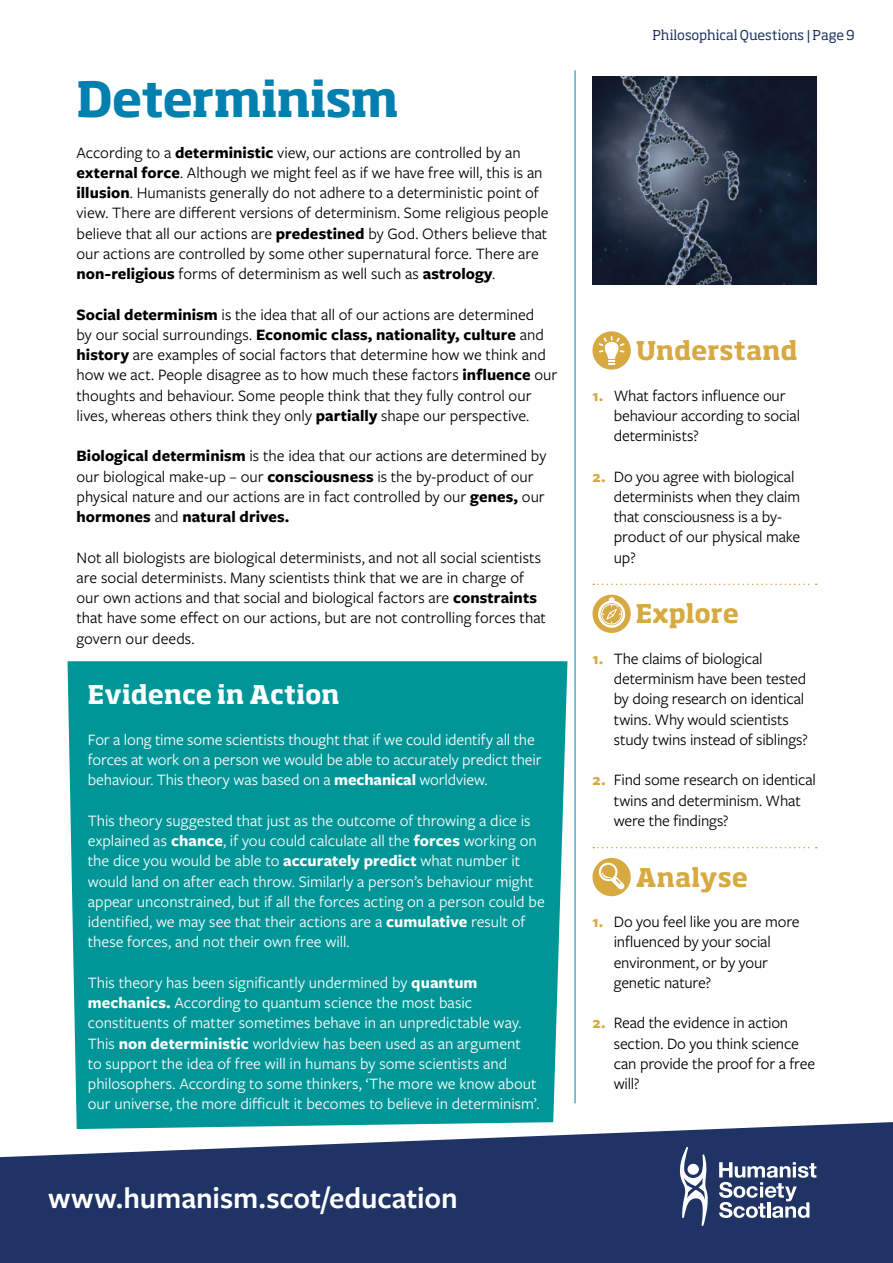
<style>
.page{position:relative;width:893px;height:1263px;background:#fff}
.page>*{position:absolute;margin:0;border:0;box-sizing:border-box;transform-origin:0 0}
.Heading{font:700 48px "Soho Std";letter-spacing:-.025em;color:#0080af}
.Body{font:600 30.75px "Freight Sans Pro";letter-spacing:-.005em;color:#fff}
.Subheading1{font:700 25.5px "Soho Std";color:#d7a941}
.Subheading1-2{font:700 25.5px "Soho Std";color:#fff}
.Body-2{font:16.5px/20.2px "Freight Sans Pro";color:#000}
.Body-3{font:16.5px/20.2px "Freight Sans Pro";color:#fff}
.Bullet{font:16.5px/20.2px "Freight Sans Pro";letter-spacing:-.01em;color:#000}
.t1{font:13.5px "Soho Std";letter-spacing:-.005em;color:#1f3464}
.s1{font-weight:700}
.s2{font-weight:700;color:#d7a941}
</style>
<div class="page">
<svg style="left:593px;top:584px;width:224px;height:1px"></svg>
<svg style="left:593px;top:847px;width:224px;height:1px"></svg>
<svg style="left:592px;top:331px;width:39px;height:39px"></svg>
<svg style="left:599px;top:336px;width:25px;height:29px"></svg>
<div style="left:592px;top:595px;width:39px;height:38px;background:#d7a941;border-radius:50%"></div>
<svg style="left:598px;top:596px;width:28px;height:33px"></svg>
<div style="left:592px;top:858px;width:39px;height:38px;background:#d7a941;border-radius:50%"></div>
<svg style="left:597px;top:863px;width:27px;height:27px"></svg>
<svg style="left:0;top:1122px;width:893px;height:141px;background:#364974"></svg>
<svg style="left:719px;top:1162px;width:97px;height:56px"></svg>
<svg style="left:676px;top:1147px;width:35px;height:79px"></svg>
<hr style="left:575px;top:71px;width:1px;height:1032px;background:#0080af">
<img style="left:592px;top:77px;width:224px;height:208px">
<div style="left:68px;top:661px;width:499px;height:468px;background:#009697"></div>
<p class="Heading" style="left:77px;top:68px;width:324px">Determinism</p>
<p class="Body-2" style="left:77px;top:141px;width:474px">According to a <span class="s1">deterministic</span> view, our actions are controlled by an <span class="s1">external force</span>. Although we might feel as if we have free will, this is an <span class="s1">illusion</span>. Humanists generally do not adhere to a deterministic point of view. There are different versions of determinism. Some religious people believe that all our actions are <span class="s1">predestined</span> by God. Others believe that our actions are controlled by some other supernatural force. There are <span class="s1">non-religious</span> forms of determinism as well such as <span class="s1">astrology</span>.</p>
<p class="Body-2" style="left:77px;top:303px;width:482px"><span class="s1">Social determinism</span> is the idea that all of our actions are determined<br>by our social surroundings. <span class="s1">Economic class, nationality, culture</span> and <span class="s1">history</span> are examples of social factors that determine how we think and how we act. People disagree as to how much these factors <span class="s1">influence</span> our thoughts and behaviour. Some people think that they fully control our lives, whereas others think they only <span class="s1">partially</span> shape our perspective.</p>
<p class="Body-2" style="left:77px;top:445px;width:471px"><span class="s1">Biological determinism</span> is the idea that our actions are determined by our biological make-up – our <span class="s1">consciousness</span> is the by-product of our physical nature and our actions are in fact controlled by our <span class="s1">genes,</span> our <span class="s1">hormones</span> and <span class="s1">natural drives.</span></p>
<p class="Body-2" style="left:77px;top:546px;width:471px">Not all biologists are biological determinists, and not all social scientists are social determinists. Many scientists think that we are in charge of our own actions and that social and biological factors are <span class="s1">constraints </span>that have some effect on our actions, but are not controlling forces that govern our deeds.</p>
<p class="Subheading1-2" style="left:88px;top:678px;width:253px">Evidence in Action</p>
<p class="Body-3" style="left:88px;top:729px;width:455px">For a long time some scientists thought that if we could identify all the forces at work on a person we would be able to accurately predict their behaviour. This theory was based on a <span class="s1">mechanical</span> worldview.</p>
<p class="Body-3" style="left:88px;top:810px;width:458px">This theory suggested that just as the outcome of throwing a dice is explained as <span class="s1">chance</span>, if you could calculate all the <span class="s1">forces</span> working on the dice you would be able to <span class="s1">accurately predict</span> what number it would land on after each throw. Similarly a person’s behaviour might appear unconstrained, but if all the forces acting on a person could be identified, we may see that their actions are a <span class="s1">cumulative</span> result of these forces, and not their own free will.</p>
<p class="Body-3" style="left:88px;top:972px;width:453px">This theory has been significantly undermined by <span class="s1">quantum mechanics.</span> According to quantum science the most basic constituents of matter sometimes behave in an unpredictable way.<br>This <span class="s1">non deterministic</span> worldview has been used as an argument<br>to support the idea of free will in humans by some scientists and philosophers. According to some thinkers, ‘The more we know about our universe, the more difficult it becomes to believe in determinism’.</p>
<p class="Body" style="left:48px;top:1177px;width:411px">www.humanism.scot/education</p>
<p class="t1" style="left:653px;top:27px;width:204px">Philosophical Questions | Page 9</p>
<p class="Subheading1" style="left:636px;top:334px;width:163px">Understand</p>
<p class="Bullet" style="left:614px;top:384px;width:188px;text-indent:-21px"><span class="s2">1.</span> What factors influence our behaviour according to social determinists?</p>
<p class="Bullet" style="left:614px;top:465px;width:188px;text-indent:-21px"><span class="s2">2.</span> Do you agree with biological determinists when they claim that consciousness is a by&shy;product of our physical make up?</p>
<p class="Subheading1" style="left:636px;top:597px;width:105px">Explore</p>
<p class="Bullet" style="left:614px;top:648px;width:196px;text-indent:-21px"><span class="s2">1.</span> The claims of biological determinism have been tested by doing research on identical twins. Why would scientists study twins instead of siblings?</p>
<p class="Bullet" style="left:614px;top:769px;width:204px;text-indent:-21px"><span class="s2">2.</span> Find some research on identical twins and determinism. What were the findings?</p>
<p class="Subheading1" style="left:636px;top:861px;width:114px">Analyse</p>
<p class="Bullet" style="left:614px;top:911px;width:187px;text-indent:-21px"><span class="s2">1.</span> Do you feel like you are more influenced by your social environment, or by your genetic nature?</p>
<p class="Bullet" style="left:614px;top:1012px;width:203px;text-indent:-21px"><span class="s2">2.</span> Read the evidence in action section. Do you think science can provide the proof for a free will?</p>
</div>
